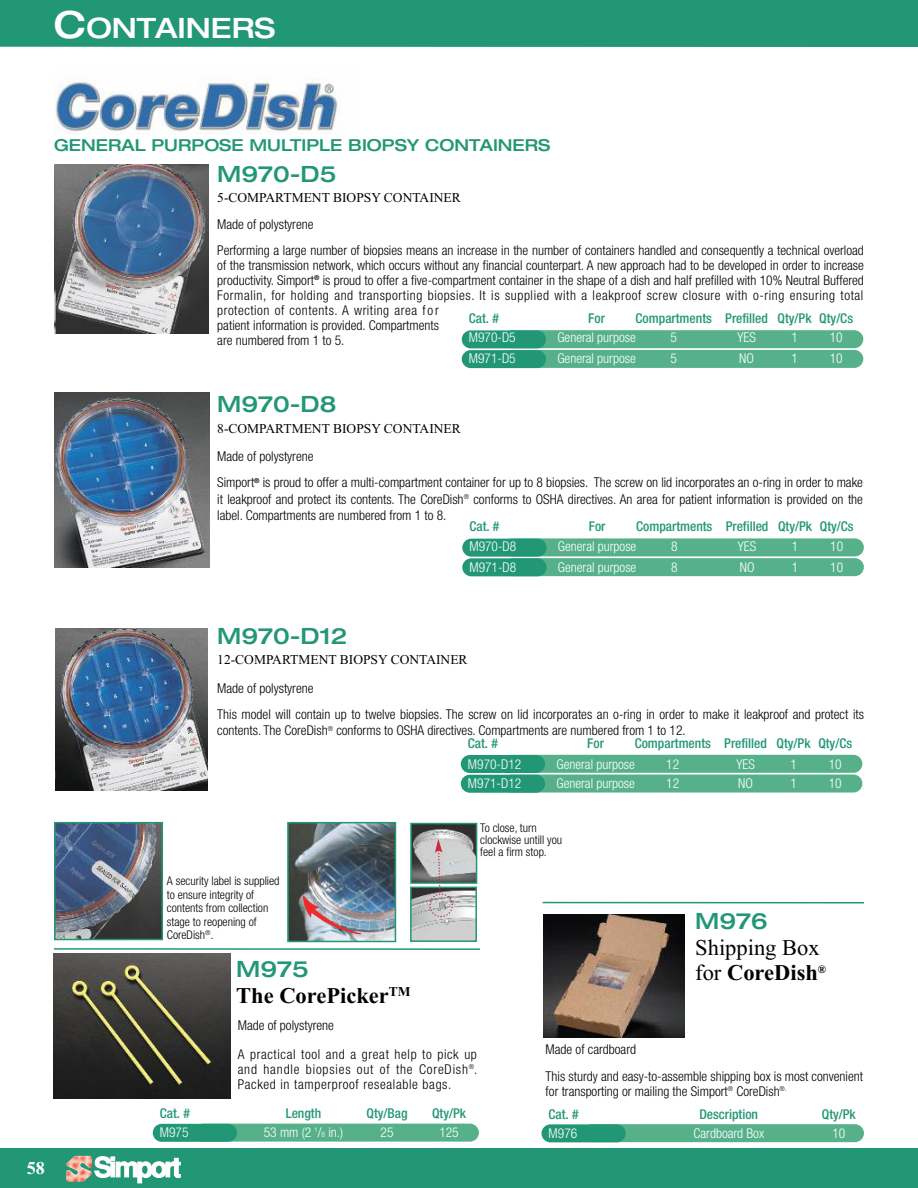
<style>
.page{position:relative;width:918px;height:1188px;background:#fff}
.page>*{position:absolute;margin:0;border:0;box-sizing:border-box;transform-origin:0 0}
.t1{font:500 expanded 28.2px "Helvetica Neue";color:#fff}
.t2{font:500 expanded 22.5px "Helvetica Neue";color:#229776}
.t3{font:22.5px/25.5px "Times New Roman";color:#000006}
.t4{font:700 22.5px "Times New Roman";color:#000006}
.t5{font:700 18px "Times New Roman";color:#fff}
.t6{font:500 expanded 16.5px "Helvetica Neue";color:#229776}
.t7{font:300 condensed 13.5px/15px "Helvetica Neue";color:#000006}
.t8{font:300 condensed 13.5px "Helvetica Neue";color:#fff}
.t9{font:500 condensed 13.5px "Helvetica Neue";color:#229776}
.t10{font:300 condensed 13.5px/28.5px "Helvetica Neue";letter-spacing:.05em;color:#000006}
.t11{font:13.5px "Times New Roman";color:#000006}
.t12{font:300 condensed 12px/13.5px "Helvetica Neue";color:#000006}
.s1{font-size:37.5px}
.s2{font-size:7.5px}
.s3{font-weight:700}
</style>
<div class="page">
<img style="left:54px;top:78px;width:288px;height:57px">
<img style="left:55px;top:164px;width:153px;height:170px">
<img style="left:54px;top:393px;width:155px;height:174px">
<img style="left:55px;top:628px;width:152px;height:163px">
<img style="left:54px;top:954px;width:177px;height:144px">
<img style="left:57px;top:825px;width:103px;height:112px">
<div style="left:54px;top:822px;width:109px;height:118px;border:2px solid #229776"></div>
<img style="left:290px;top:825px;width:103px;height:114px">
<div style="left:287px;top:822px;width:109px;height:120px;border:2px solid #229776"></div>
<img style="left:297px;top:895px;width:70px;height:41px">
<img style="left:413px;top:826px;width:61px;height:55px">
<div style="left:410px;top:823px;width:67px;height:61px;border:2px solid #229776"></div>
<img style="left:413px;top:890px;width:61px;height:49px">
<div style="left:410px;top:887px;width:67px;height:55px;border:2px solid #229776"></div>
<svg style="left:428px;top:839px;width:26px;height:79px;background:#b6b4b4"></svg>
<div style="left:194px;top:1124px;width:285px;height:18px;background:#56b18b;border-radius:9px"></div>
<div style="left:153px;top:1124px;width:84px;height:18px;background:#229776;border-radius:9px"></div>
<div style="left:583px;top:1124px;width:281px;height:18px;background:#56b18b;border-radius:9px"></div>
<div style="left:541px;top:1124px;width:85px;height:18px;background:#229776;border-radius:9px"></div>
<div style="left:503px;top:330px;width:360px;height:18px;background:#56b18b;border-radius:9px"></div>
<div style="left:462px;top:330px;width:84px;height:18px;background:#229776;border-radius:9px"></div>
<div style="left:503px;top:350px;width:360px;height:18px;background:#56b18b;border-radius:9px"></div>
<div style="left:462px;top:350px;width:84px;height:18px;background:#229776;border-radius:9px"></div>
<div style="left:504px;top:538px;width:360px;height:18px;background:#56b18b;border-radius:9px"></div>
<div style="left:462px;top:539px;width:85px;height:18px;background:#229776;border-radius:9px"></div>
<div style="left:504px;top:558px;width:360px;height:18px;background:#56b18b;border-radius:9px"></div>
<div style="left:462px;top:558px;width:85px;height:18px;background:#229776;border-radius:9px"></div>
<div style="left:502px;top:755px;width:360px;height:18px;background:#56b18b;border-radius:9px"></div>
<div style="left:461px;top:755px;width:84px;height:18px;background:#229776;border-radius:9px"></div>
<div style="left:502px;top:775px;width:360px;height:18px;background:#56b18b;border-radius:9px"></div>
<div style="left:461px;top:775px;width:84px;height:18px;background:#229776;border-radius:9px"></div>
<div style="left:0;top:1149px;width:918px;height:39px;background:#229776"></div>
<div style="left:0;top:0;width:918px;height:47px;background:#229776"></div>
<img style="left:543px;top:914px;width:142px;height:123px">
<hr style="left:54px;top:948px;width:426px;height:2px;background:#229776">
<hr style="left:543px;top:902px;width:321px;height:1px;background:#229776">
<img style="left:66px;top:1156px;width:26px;height:26px">
<svg style="left:94px;top:1156px;width:87px;height:27px"></svg>
<h1 class="t1" style="left:54px;top:18px;width:223px"><span class="s1">C</span>ONTAINERS</h1>
<p class="t6" style="left:54px;top:139px;width:498px">GENERAL PURPOSE MULTIPLE BIOPSY CONTAINERS</p>
<h2 class="t2" style="left:217px;top:166px;width:121px">M970-D5</h2>
<p class="t11" style="left:217px;top:190px;width:245px">5-COMPARTMENT BIOPSY CONTAINER</p>
<p class="t7" style="left:217px;top:213px;width:648px;line-height:25.5px">Made of polystyrene<br>Performing a large number of biopsies means an increase in the number of containers handled and consequently a technical overload</p>
<p class="t7" style="left:217px;top:258px;width:648px">of the transmission network, which occurs without any financial counterpart. A new approach had to be developed in order to increase productivity. Simport<sup>®</sup> is proud to offer a five-compartment container in the shape of a dish and half prefilled with 10% Neutral Buffered Formalin, for holding and transporting biopsies. It is supplied with a leakproof screw closure with o-ring ensuring total protection of contents. A writing area for<br>patient information is provided. Compartments<br>are numbered from 1 to 5.</p>
<p class="t9" style="left:469px;top:313px;width:31px">Cat. #</p>
<p class="t9" style="left:588px;top:313px;width:18px">For</p>
<p class="t9" style="left:636px;top:313px;width:219px">Compartments Prefilled Qty/Pk Qty/Cs</p>
<p class="t8" style="left:469px;top:333px;width:48px">M970-D5</p>
<p class="t8" style="left:557px;top:333px;width:80px">General purpose</p>
<p class="t8" style="left:670px;top:333px;width:8px">5</p>
<p class="t8" style="left:737px;top:333px;width:20px">YES</p>
<p class="t8" style="left:791px;top:333px;width:8px">1</p>
<p class="t8" style="left:830px;top:333px;width:14px">10</p>
<p class="t8" style="left:469px;top:354px;width:48px">M971-D5</p>
<p class="t8" style="left:557px;top:354px;width:80px">General purpose</p>
<p class="t8" style="left:670px;top:354px;width:8px">5</p>
<p class="t8" style="left:739px;top:354px;width:16px">NO</p>
<p class="t8" style="left:791px;top:354px;width:8px">1</p>
<p class="t8" style="left:830px;top:354px;width:14px">10</p>
<h2 class="t2" style="left:217px;top:396px;width:121px">M970-D8</h2>
<p class="t11" style="left:217px;top:420px;width:245px">8-COMPARTMENT BIOPSY CONTAINER</p>
<p class="t7" style="left:217px;top:444px;width:647px;line-height:26.7px">Made of polystyrene<br>Simport<sup>®</sup> is proud to offer a multi-compartment container for up to 8 biopsies. The screw on lid incorporates an o-ring in order to make</p>
<p class="t7" style="left:217px;top:492px;width:647px;line-height:16.2px">it leakproof and protect its contents. The CoreDish<sup>®</sup> conforms to OSHA directives. An area for patient information is provided on the label. Compartments are numbered from 1 to 8.</p>
<p class="t9" style="left:469px;top:522px;width:31px">Cat. #</p>
<p class="t9" style="left:589px;top:522px;width:18px">For</p>
<p class="t9" style="left:636px;top:522px;width:219px">Compartments Prefilled Qty/Pk Qty/Cs</p>
<p class="t8" style="left:469px;top:541px;width:48px">M970-D8</p>
<p class="t8" style="left:558px;top:541px;width:80px">General purpose</p>
<p class="t8" style="left:671px;top:541px;width:8px">8</p>
<p class="t8" style="left:738px;top:541px;width:20px">YES</p>
<p class="t8" style="left:792px;top:541px;width:8px">1</p>
<p class="t8" style="left:830px;top:541px;width:14px">10</p>
<p class="t8" style="left:469px;top:562px;width:48px">M971-D8</p>
<p class="t8" style="left:558px;top:562px;width:80px">General purpose</p>
<p class="t8" style="left:671px;top:562px;width:8px">8</p>
<p class="t8" style="left:740px;top:562px;width:16px">NO</p>
<p class="t8" style="left:792px;top:562px;width:8px">1</p>
<p class="t8" style="left:830px;top:562px;width:14px">10</p>
<h3 class="t5" style="left:27px;top:1157px;width:19px">58</h3>
<h2 class="t2" style="left:217px;top:628px;width:132px">M970-D12</h2>
<p class="t11" style="left:217px;top:652px;width:252px">12-COMPARTMENT BIOPSY CONTAINER</p>
<p class="t7" style="left:217px;top:676px;width:648px;line-height:26.7px">Made of polystyrene<br>This model will contain up to twelve biopsies. The screw on lid incorporates an o-ring in order to make it leakproof and protect its</p>
<p class="t7" style="left:217px;top:724px;width:470px">contents. The CoreDish<sup>®</sup> conforms to OSHA directives. Compartments are numbered from 1 to 12.</p>
<p class="t9" style="left:468px;top:738px;width:31px">Cat. #</p>
<p class="t9" style="left:587px;top:738px;width:18px">For</p>
<p class="t9" style="left:635px;top:738px;width:219px">Compartments Prefilled Qty/Pk Qty/Cs</p>
<p class="t8" style="left:468px;top:759px;width:55px">M970-D12</p>
<p class="t8" style="left:556px;top:759px;width:80px">General purpose</p>
<p class="t8" style="left:666px;top:759px;width:14px">12</p>
<p class="t8" style="left:736px;top:759px;width:20px">YES</p>
<p class="t8" style="left:790px;top:759px;width:8px">1</p>
<p class="t8" style="left:829px;top:759px;width:14px">10</p>
<p class="t8" style="left:468px;top:778px;width:55px">M971-D12</p>
<p class="t8" style="left:556px;top:778px;width:80px">General purpose</p>
<p class="t8" style="left:666px;top:778px;width:14px">12</p>
<p class="t8" style="left:738px;top:778px;width:16px">NO</p>
<p class="t8" style="left:790px;top:778px;width:8px">1</p>
<p class="t8" style="left:829px;top:778px;width:14px">10</p>
<p class="t12" style="left:480px;top:823px;width:83px;line-height:12px">To close, turn clockwise untill you feel a firm stop.</p>
<p class="t12" style="left:167px;top:875px;width:114px">A security label is supplied to ensure integrity of contents from collection stage to reopening of<br>CoreDish<sup>®</sup>.</p>
<h2 class="t2" style="left:236px;top:961px;width:74px">M975</h2>
<h2 class="t4" style="left:236px;top:982px;width:176px">The CorePicker<sup>TM</sup></h2>
<p class="t10" style="left:238px;top:1012px;width:241px">Made of polystyrene<br>A practical tool and a great help to pick up</p>
<p class="t10" style="left:238px;top:1063px;width:241px;line-height:15px">and handle biopsies out of the CoreDish<sup>®</sup>.<br>Packed in tamperproof resealable bags.</p>
<p class="t9" style="left:160px;top:1108px;width:31px">Cat. #</p>
<p class="t9" style="left:286px;top:1108px;width:37px">Length</p>
<p class="t9" style="left:367px;top:1108px;width:42px">Qty/Bag</p>
<p class="t9" style="left:432px;top:1108px;width:36px">Qty/Pk</p>
<p class="t8" style="left:160px;top:1127px;width:30px">M975</p>
<p class="t8" style="left:264px;top:1127px;width:81px">53 mm (2 <sup>1</sup>/<span class="s2">8</span> in.)</p>
<p class="t8" style="left:381px;top:1127px;width:14px">25</p>
<p class="t8" style="left:439px;top:1127px;width:21px">125</p>
<h2 class="t2" style="left:695px;top:913px;width:74px">M976</h2>
<h2 class="t3" style="left:695px;top:934px;width:133px">Shipping Box for <span class="s3">CoreDish</span><sup>®</sup></h2>
<p class="t7" style="left:546px;top:1037px;width:319px;line-height:27px">Made of cardboard<br>This sturdy and easy-to-assemble shipping box is most convenient</p>
<p class="t7" style="left:546px;top:1085px;width:243px">for transporting or mailing the Simport<sup>®</sup> CoreDish<sup>®.</sup></p>
<p class="t9" style="left:549px;top:1109px;width:31px">Cat. #</p>
<p class="t9" style="left:699px;top:1109px;width:60px">Description</p>
<p class="t9" style="left:822px;top:1109px;width:36px">Qty/Pk</p>
<p class="t8" style="left:549px;top:1129px;width:30px">M976</p>
<p class="t8" style="left:694px;top:1129px;width:72px">Cardboard Box</p>
<p class="t8" style="left:832px;top:1129px;width:14px">10</p>
</div>
